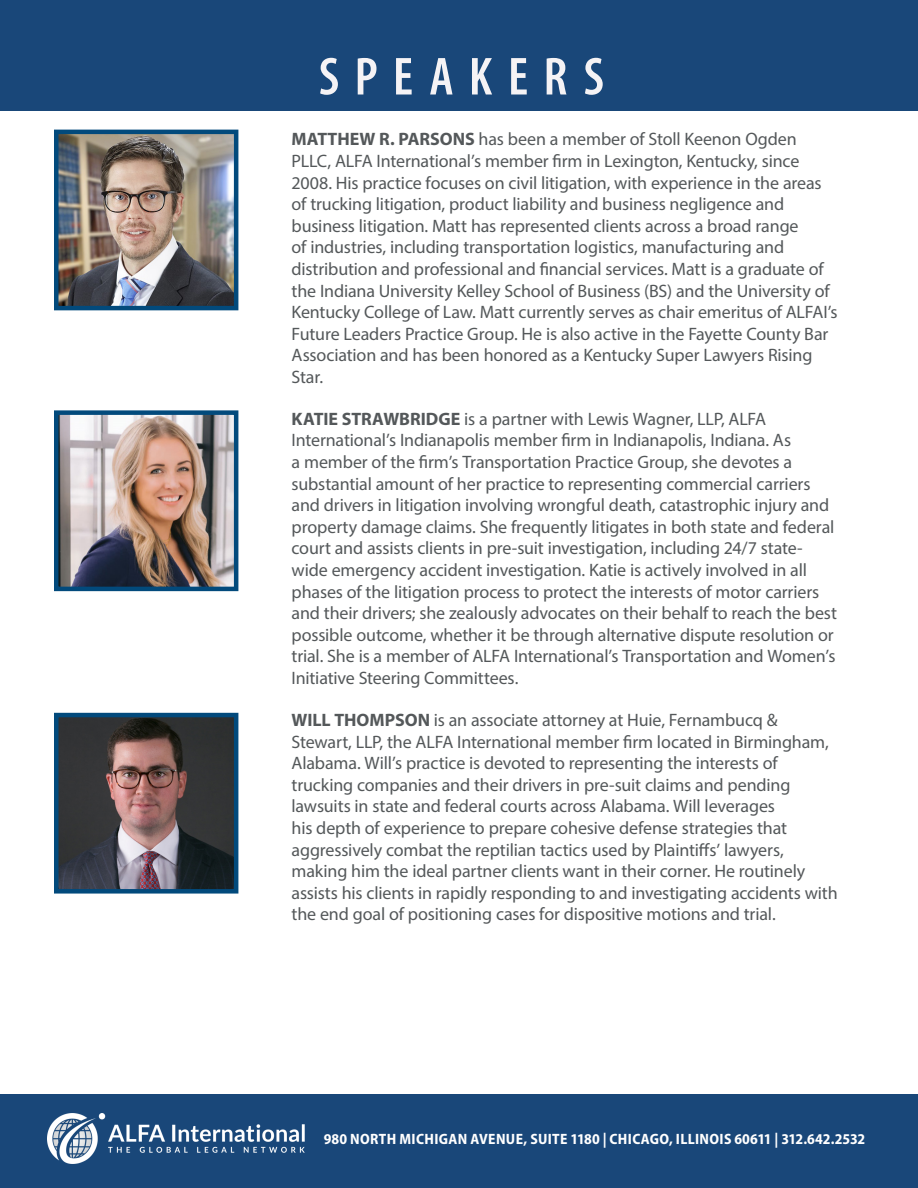
<style>
.page{position:relative;width:918px;height:1188px;background:#fff}
.page>*{position:absolute;margin:0;border:0;box-sizing:border-box;transform-origin:0 0}
.Body_Text{font:600 condensed 54px "Myriad Pro";letter-spacing:.285em;color:#f5f3f5}
.Body_Text-2{font:18px/21.6px "Myriad Pro";letter-spacing:-.01em;color:#54585a}
.t1{font:700 semi-condensed 15px "Myriad Pro";letter-spacing:.02em;color:#fff}
.s1{font-weight:700}
</style>
<div class="page">
<div style="left:0;top:1094px;width:918px;height:94px;background:#194779"></div>
<div style="left:0;top:0;width:918px;height:110px;background:#194779"></div>
<img style="left:48px;top:1113px;width:257px;height:51px">
<img style="left:59px;top:718px;width:174px;height:171px">
<div style="left:54px;top:713px;width:184px;height:181px;border:4px solid #024a7c"></div>
<img style="left:59px;top:415px;width:174px;height:171px">
<div style="left:54px;top:410px;width:184px;height:181px;border:4px solid #024a7c"></div>
<img style="left:59px;top:135px;width:174px;height:170px">
<div style="left:54px;top:130px;width:184px;height:180px;border:4px solid #024a7c"></div>
<p class="Body_Text" style="left:319px;top:43px;width:287px">SPEAKERS</p>
<p class="Body_Text-2" style="left:292px;top:128px;width:548px"><span class="s1">MATTHEW R. PARSONS</span> has been a member of Stoll Keenon Ogden PLLC, ALFA International’s member firm in Lexington, Kentucky, since 2008. His practice focuses on civil litigation, with experience in the areas of trucking litigation, product liability and business negligence and business litigation. Matt has represented clients across a broad range<br>of industries, including transportation logistics, manufacturing and distribution and professional and financial services. Matt is a graduate of the Indiana University Kelley School of Business (BS) and the University of Kentucky College of Law. Matt currently serves as chair emeritus of ALFAI’s Future Leaders Practice Group. He is also active in the Fayette County Bar Association and has been honored as a Kentucky Super Lawyers Rising Star.</p>
<p class="Body_Text-2" style="left:292px;top:408px;width:547px"><span class="s1">KATIE STRAWBRIDGE</span> is a partner with Lewis Wagner, LLP, ALFA International’s Indianapolis member firm in Indianapolis, Indiana. As<br>a member of the firm’s Transportation Practice Group, she devotes a substantial amount of her practice to representing commercial carriers and drivers in litigation involving wrongful death, catastrophic injury and property damage claims. She frequently litigates in both state and federal court and assists clients in pre-suit investigation, including 24/7 state&shy;wide emergency accident investigation. Katie is actively involved in all phases of the litigation process to protect the interests of motor carriers and their drivers; she zealously advocates on their behalf to reach the best possible outcome, whether it be through alternative dispute resolution or trial. She is a member of ALFA International’s Transportation and Women’s Initiative Steering Committees.</p>
<p class="Body_Text-2" style="left:292px;top:709px;width:548px"><span class="s1">WILL THOMPSON</span> is an associate attorney at Huie, Fernambucq &amp; Stewart, LLP, the ALFA International member firm located in Birmingham, Alabama. Will’s practice is devoted to representing the interests of trucking companies and their drivers in pre-suit claims and pending lawsuits in state and federal courts across Alabama. Will leverages<br>his depth of experience to prepare cohesive defense strategies that aggressively combat the reptilian tactics used by Plaintiffs’ lawyers, making him the ideal partner clients want in their corner. He routinely assists his clients in rapidly responding to and investigating accidents with the end goal of positioning cases for dispositive motions and trial.</p>
<p class="t1" style="left:324px;top:1130px;width:543px">980 NORTH MICHIGAN AVENUE, SUITE 1180 | CHICAGO, ILLINOIS 60611 | 312.642.2532</p>
</div>
